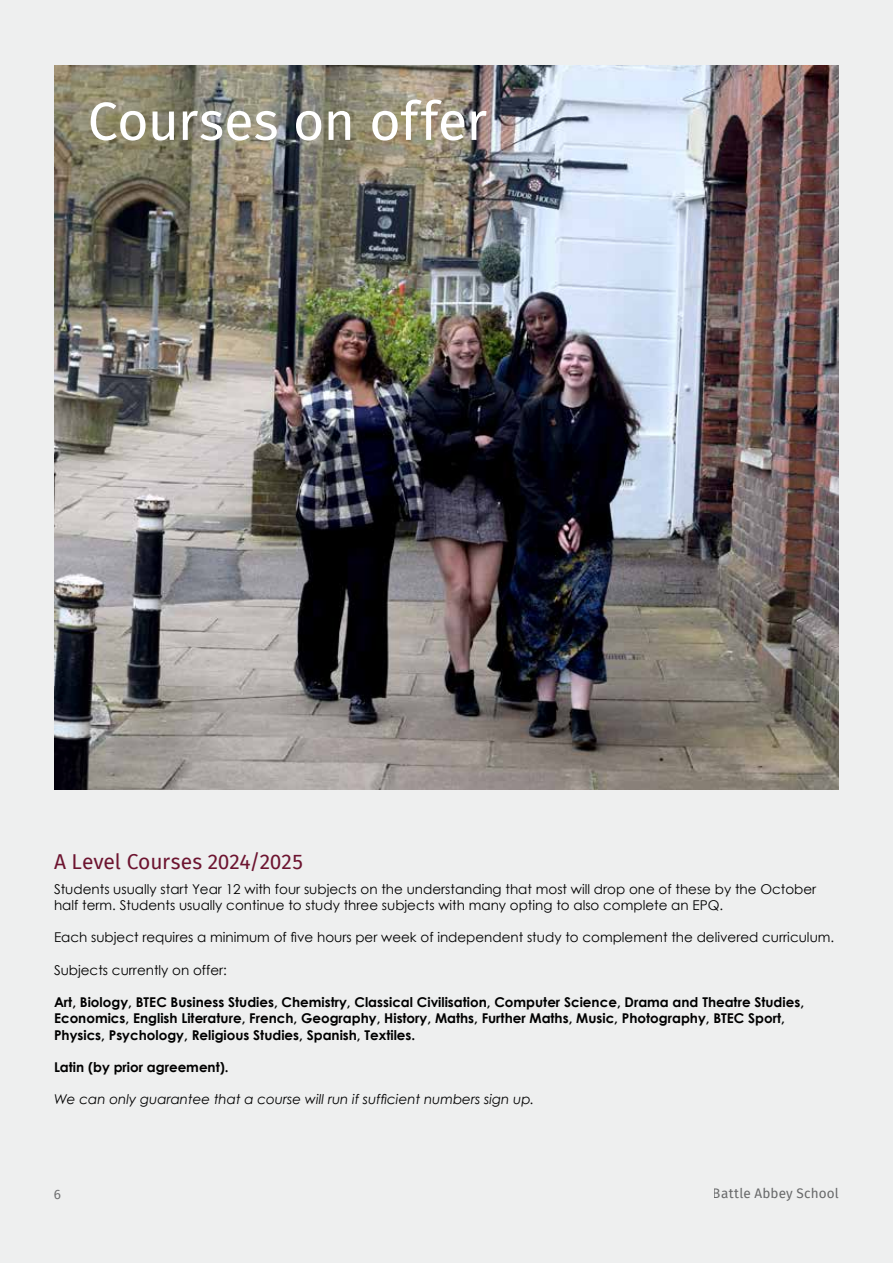
<style>
.page{position:relative;width:893px;height:1263px;background:#eeefef}
.page>*{position:absolute;margin:0;border:0;box-sizing:border-box;transform-origin:0 0}
.t1{font:53.85px "Fira Sans";letter-spacing:-.01em;color:#fff}
.t2{font:21px "Fira Sans";letter-spacing:-.005em;color:#6d1430}
.t3{font:13.5px/16.2px "Century Gothic";color:#000}
.t4{font:700 13.5px/16.2px "Century Gothic";color:#000}
.t5{font:italic 13.5px "Century Gothic";color:#000}
.t6{font:13.5px "Fira Sans";letter-spacing:.015em;color:#707172}
</style>
<div class="page">
<img style="left:54px;top:65px;width:785px;height:725px">
<h1 class="t1" style="left:88px;top:80px;width:401px">Courses on offer</h1>
<h2 class="t2" style="left:54px;top:846px;width:250px">A Level Courses 2024/2025</h2>
<p class="t3" style="left:54px;top:880px;width:764px">Students usually start Year 12 with four subjects on the understanding that most will drop one of these by the October half term. Students usually continue to study three subjects with many opting to also complete an EPQ.</p>
<p class="t3" style="left:54px;top:929px;width:782px">Each subject requires a minimum of five hours per week of independent study to complement the delivered curriculum.</p>
<p class="t3" style="left:54px;top:961px;width:174px">Subjects currently on offer:</p>
<p class="t4" style="left:54px;top:993px;width:752px">Art, Biology, BTEC Business Studies, Chemistry, Classical Civilisation, Computer Science, Drama and Theatre Studies,<br>Economics, English Literature, French, Geography, History, Maths, Further Maths, Music, Photography, BTEC Sport,<br>Physics, Psychology, Religious Studies, Spanish, Textiles.</p>
<p class="t4" style="left:54px;top:1058px;width:176px">Latin (by prior agreement).</p>
<p class="t5" style="left:54px;top:1090px;width:482px">We can only guarantee that a course will run if sufficient numbers sign up.</p>
<p class="t6" style="left:54px;top:1184px;width:9px">6</p>
<p class="t6" style="left:713px;top:1183px;width:127px">Battle Abbey School</p>
</div>
